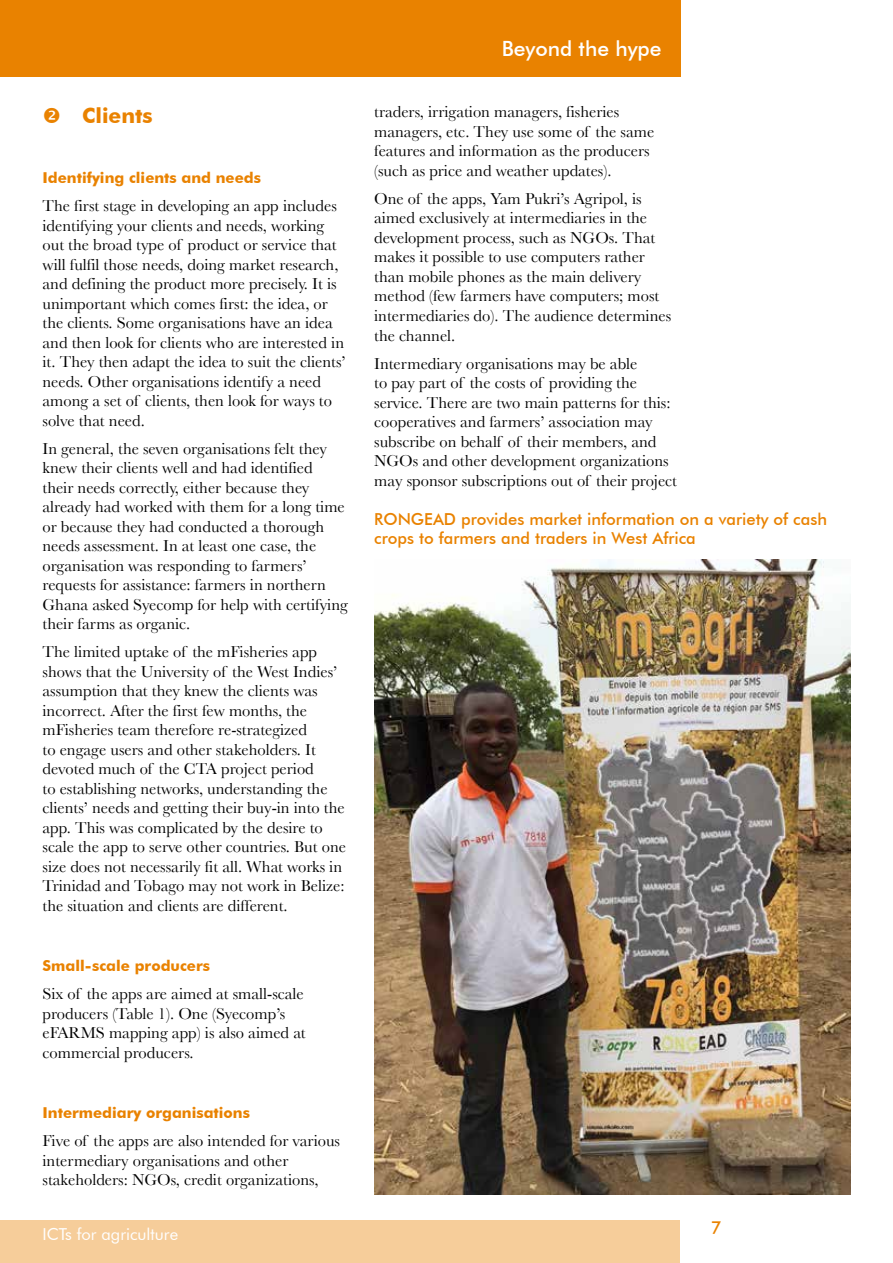
<style>
.page{position:relative;width:893px;height:1263px;background:#fff}
.page>*{position:absolute;margin:0;border:0;box-sizing:border-box;transform-origin:0 0}
.t1{font:500 21px "Futura BT";color:#fff}
.t2{font:700 21px "Futura BT";color:#e98200}
.t3{font:500 18px "Futura BT";color:#e98200}
.t4{font:16.5px/19.5px "Baskerville";color:#000}
.t5{font:500 16.5px/19.8px "Futura BT";color:#e98200}
.t6{font:16.5px "Futura BT";color:#fff}
.t7{font:700 15px "Futura BT";color:#e98200}
</style>
<div class="page">
<div style="left:0;top:0;width:680px;height:77px;background:#e98200"></div>
<div style="left:0;top:1220px;width:680px;height:43px;background:#f6cd9a"></div>
<img style="left:374px;top:560px;width:476px;height:635px">
<p class="t2" style="left:82px;top:102px;width:72px">Clients</p>
<p class="t7" style="left:43px;top:169px;width:220px">Identifying clients and needs</p>
<p class="t4" style="left:43px;top:196px;width:305px">The first stage in developing an app includes identifying your clients and needs, working out the broad type of product or service that will fulfil those needs, doing market research, and defining the product more precisely. It is unimportant which comes first: the idea, or the clients. Some organisations have an idea and then look for clients who are interested in it. They then adapt the idea to suit the clients’ needs. Other organisations identify a need among a set of clients, then look for ways to solve that need.</p>
<p class="t4" style="left:43px;top:438px;width:307px">In general, the seven organisations felt they knew their clients well and had identified<br>their needs correctly, either because they already had worked with them for a long time or because they had conducted a thorough needs assessment. In at least one case, the organisation was responding to farmers’ requests for assistance: farmers in northern Ghana asked Syecomp for help with certifying their farms as organic.</p>
<p class="t4" style="left:43px;top:642px;width:305px">The limited uptake of the mFisheries app shows that the University of the West Indies’ assumption that they knew the clients was incorrect. After the first few months, the mFisheries team therefore re-strategized<br>to engage users and other stakeholders. It devoted much of the CTA project period<br>to establishing networks, understanding the clients’ needs and getting their buy-in into the app. This was complicated by the desire to scale the app to serve other countries. But one size does not necessarily fit all. What works in Trinidad and Tobago may not work in Belize: the situation and clients are different.</p>
<p class="t7" style="left:43px;top:957px;width:169px">Small-scale producers</p>
<p class="t4" style="left:43px;top:984px;width:265px">Six of the apps are aimed at small-scale producers (Table 1). One (Syecomp’s eFARMS mapping app) is also aimed at commercial producers.</p>
<p class="t7" style="left:43px;top:1104px;width:209px">Intermediary organisations</p>
<p class="t4" style="left:43px;top:1131px;width:299px">Five of the apps are also intended for various intermediary organisations and other stakeholders: NGOs, credit organizations,</p>
<p class="t1" style="left:502px;top:36px;width:161px">Beyond the hype</p>
<p class="t4" style="left:374px;top:102px;width:282px">traders, irrigation managers, fisheries managers, etc. They use some of the same features and information as the producers (such as price and weather updates).</p>
<p class="t4" style="left:374px;top:189px;width:298px">One of the apps, Yam Pukri’s Agripol, is aimed exclusively at intermediaries in the development process, such as NGOs. That makes it possible to use computers rather than mobile phones as the main delivery method (few farmers have computers; most intermediaries do). The audience determines the channel.</p>
<p class="t4" style="left:374px;top:353px;width:304px">Intermediary organisations may be able<br>to pay part of the costs of providing the service. There are two main patterns for this: cooperatives and farmers’ association may subscribe on behalf of their members, and NGOs and other development organizations may sponsor subscriptions out of their project</p>
<p class="t5" style="left:374px;top:509px;width:454px">RONGEAD provides market information on a variety of cash crops to farmers and traders in West Africa</p>
<p class="t6" style="left:43px;top:1224px;width:137px">ICTs for agriculture</p>
<p class="t3" style="left:711px;top:1217px;width:12px">7</p>
</div>
